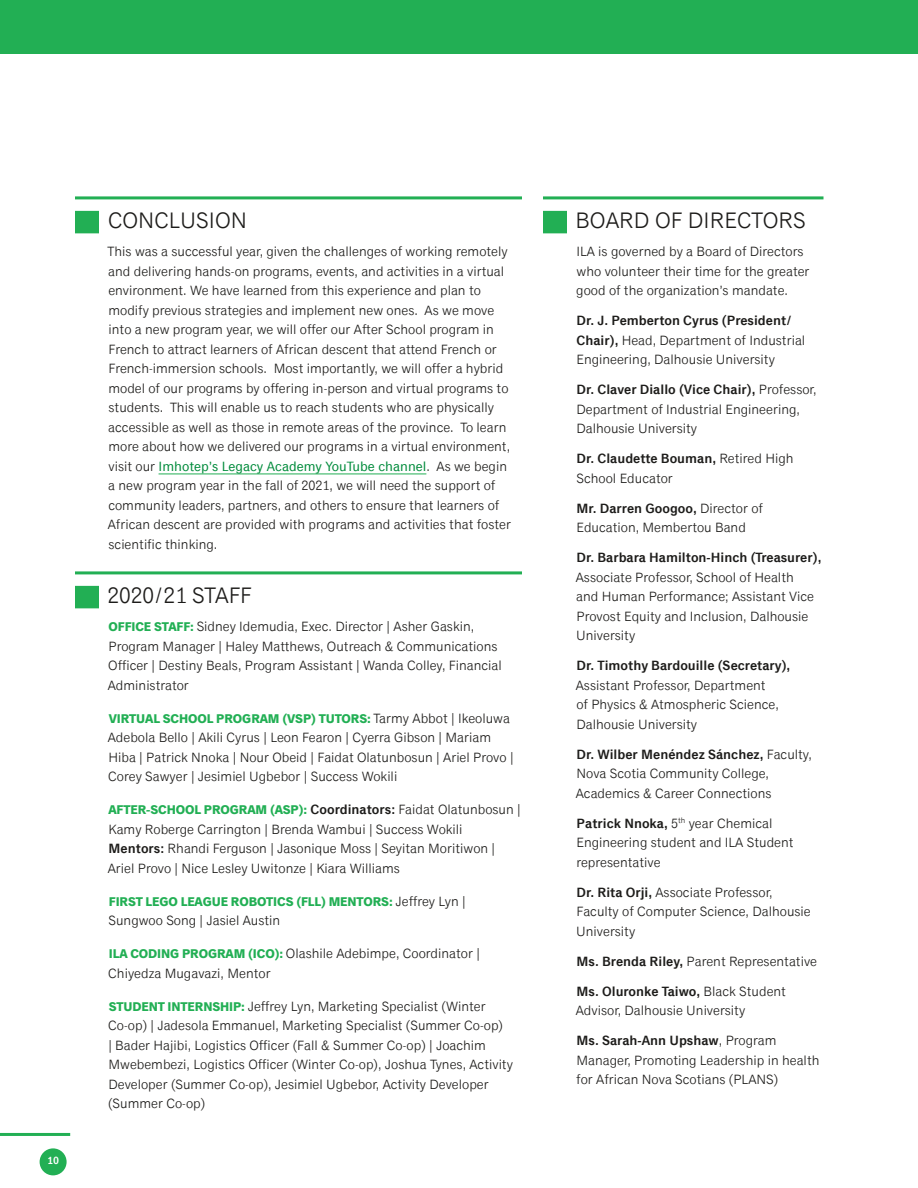
<style>
.page{position:relative;width:918px;height:1188px;background:#fff}
.page>*{position:absolute;margin:0;border:0;box-sizing:border-box;transform-origin:0 0}
._02_Subhead{font:22.5px "Classic Grotesque Pro";color:#1d1c1a}
._03_Body_type{font:13.5px/19.5px "Classic Grotesque Pro";color:#1d1c1a}
._03_Body_type-2{font:700 12.75px "Classic Grotesque Std";letter-spacing:-.01em;color:#22af54}
.t1{font:600 10.5px "Classic Grotesque Pro";color:#fff}
.s1{color:#008b3b}
.s2{font-family:"Classic Grotesque Std";font-weight:700;font-size:12.75px;color:#22af54}
.s3{font-family:"Classic Grotesque Pro";font-weight:400;font-size:13.5px;color:#1d1c1a}
.s4{font-family:"Classic Grotesque Pro";font-weight:600;font-size:13.5px;color:#1d1c1a}
.s5{font-weight:600}
</style>
<div class="page">
<div style="left:0;top:0;width:918px;height:54px;background:#22af54"></div>
<div style="left:75px;top:211px;width:24px;height:22px;background:#22af54"></div>
<hr style="left:75px;top:196px;width:447px;height:3px;background:#22af54">
<hr style="left:159px;top:474px;width:267px;height:1px;background:#22af54">
<div style="left:75px;top:586px;width:24px;height:22px;background:#22af54"></div>
<hr style="left:75px;top:571px;width:447px;height:3px;background:#22af54">
<div style="left:543px;top:211px;width:24px;height:22px;background:#22af54"></div>
<hr style="left:543px;top:196px;width:281px;height:3px;background:#22af54">
<div style="left:40px;top:1148px;width:27px;height:27px;background:#22af54;border-radius:50%"></div>
<hr style="left:0;top:1133px;width:70px;height:3px;background:#22af54">
<p class="t1" style="left:47px;top:1154px;width:13px">10</p>
<p class="_02_Subhead" style="left:108px;top:207px;width:140px">CONCLUSION</p>
<p class="_03_Body_type" style="left:108px;top:242px;width:405px">This was a successful year, given the challenges of working remotely and delivering hands-on programs, events, and activities in a virtual environment. We have learned from this experience and plan to modify previous strategies and implement new ones. As we move into a new program year, we will offer our After School program in French to attract learners of African descent that attend French or French-immersion schools. Most importantly, we will offer a hybrid model of our programs by offering in-person and virtual programs to students. This will enable us to reach students who are physically accessible as well as those in remote areas of the province. To learn more about how we delivered our programs in a virtual environment, visit our <span class="s1">Imhotep’s Legacy Academy YouTube channel</span>. As we begin a new program year in the fall of 2021, we will need the support of community leaders, partners, and others to ensure that learners of African descent are provided with programs and activities that foster scientific thinking.</p>
<p class="_02_Subhead" style="left:108px;top:582px;width:146px">2020/21 STAFF</p>
<p class="_03_Body_type" style="left:108px;top:617px;width:396px"><span class="s2">OFFICE STAFF:</span> Sidney Idemudia, Exec. Director | Asher Gaskin, Program Manager | Haley Matthews, Outreach &amp; Communications Officer | Destiny Beals, Program Assistant | Wanda Colley, Financial Administrator</p>
<p class="_03_Body_type-2" style="left:109px;top:711px;width:403px">VIRTUAL SCHOOL PROGRAM (VSP) TUTORS: <span class="s3">Tarmy Abbot | Ikeoluwa</span></p>
<p class="_03_Body_type" style="left:108px;top:728px;width:407px">Adebola Bello | Akili Cyrus | Leon Fearon | Cyerra Gibson | Mariam<br>Hiba | Patrick Nnoka | Nour Obeid | Faidat Olatunbosun | Ariel Provo |<br>Corey Sawyer | Jesimiel Ugbebor | Success Wokili</p>
<p class="_03_Body_type-2" style="left:108px;top:803px;width:414px">AFTER-SCHOOL PROGRAM (ASP): <span class="s4">Coordinators:</span> <span class="s3">Faidat Olatunbosun |</span></p>
<p class="_03_Body_type" style="left:108px;top:820px;width:356px">Kamy Roberge Carrington | Brenda Wambui | Success Wokili</p>
<p class="_03_Body_type" style="left:108px;top:839px;width:389px"><span class="s5">Mentors:</span> Rhandi Ferguson | Jasonique Moss | Seyitan Moritiwon |<br>Ariel Provo | Nice Lesley Uwitonze | Kiara Williams</p>
<p class="_03_Body_type-2" style="left:109px;top:894px;width:358px">FIRST LEGO LEAGUE ROBOTICS (FLL) MENTORS: <span class="s3">Jeffrey Lyn |</span></p>
<p class="_03_Body_type" style="left:108px;top:911px;width:173px">Sungwoo Song | Jasiel Austin</p>
<p class="_03_Body_type" style="left:108px;top:944px;width:373px"><span class="s2">ILA CODING PROGRAM (ICO):</span> Olashile Adebimpe, Coordinator |<br>Chiyedza Mugavazi, Mentor</p>
<p class="_03_Body_type" style="left:108px;top:997px;width:406px"><span class="s2">STUDENT INTERNSHIP:</span> Jeffrey Lyn, Marketing Specialist (Winter Co-op) | Jadesola Emmanuel, Marketing Specialist (Summer Co-op)<br>| Bader Hajibi, Logistics Officer (Fall &amp; Summer Co-op) | Joachim Mwebembezi, Logistics Officer (Winter Co-op), Joshua Tynes, Activity Developer (Summer Co-op), Jesimiel Ugbebor, Activity Developer (Summer Co-op)</p>
<p class="_02_Subhead" style="left:576px;top:207px;width:232px">BOARD OF DIRECTORS</p>
<p class="_03_Body_type" style="left:576px;top:242px;width:235px">ILA is governed by a Board of Directors who volunteer their time for the greater good of the organization’s mandate.</p>
<p class="_03_Body_type" style="left:576px;top:311px;width:230px"><span class="s5">Dr. J. Pemberton Cyrus (President/<br>Chair),</span> Head, Department of Industrial<br>Engineering, Dalhousie University</p>
<p class="_03_Body_type" style="left:576px;top:380px;width:242px"><span class="s5">Dr. Claver Diallo (Vice Chair),</span> Professor,<br>Department of Industrial Engineering,<br>Dalhousie University</p>
<p class="_03_Body_type" style="left:576px;top:449px;width:219px"><span class="s5">Dr. Claudette Bouman,</span> Retired High<br>School Educator</p>
<p class="_03_Body_type" style="left:576px;top:499px;width:188px"><span class="s5">Mr. Darren Googoo,</span> Director of<br>Education, Membertou Band</p>
<p class="_03_Body_type" style="left:576px;top:548px;width:247px"><span class="s5">Dr. Barbara Hamilton-Hinch (Treasurer), </span>Associate Professor, School of Health<br>and Human Performance; Assistant Vice Provost Equity and Inclusion, Dalhousie University</p>
<p class="_03_Body_type" style="left:576px;top:656px;width:216px"><span class="s5">Dr. Timothy Bardouille (Secretary),<br></span>Assistant Professor, Department<br>of Physics &amp; Atmospheric Science,<br>Dalhousie University</p>
<p class="_03_Body_type" style="left:576px;top:745px;width:238px"><span class="s5">Dr. Wilber Menéndez Sánchez,</span> Faculty,<br>Nova Scotia Community College,<br>Academics &amp; Career Connections</p>
<p class="_03_Body_type" style="left:576px;top:814px;width:219px"><span class="s5">Patrick Nnoka,</span> 5<sup>th</sup> year Chemical<br>Engineering student and ILA Student representative</p>
<p class="_03_Body_type" style="left:576px;top:883px;width:236px"><span class="s5">Dr. Rita Orji,</span> Associate Professor,<br>Faculty of Computer Science, Dalhousie<br>University</p>
<p class="_03_Body_type" style="left:577px;top:952px;width:242px"><span class="s5">Ms. Brenda Riley,</span> Parent Representative</p>
<p class="_03_Body_type" style="left:576px;top:982px;width:212px"><span class="s5">Ms. Oluronke Taiwo,</span> Black Student<br>Advisor, Dalhousie University</p>
<p class="_03_Body_type" style="left:576px;top:1031px;width:245px"><span class="s5">Ms. Sarah-Ann Upshaw</span>, Program<br>Manager, Promoting Leadership in health for African Nova Scotians (PLANS)</p>
</div>
